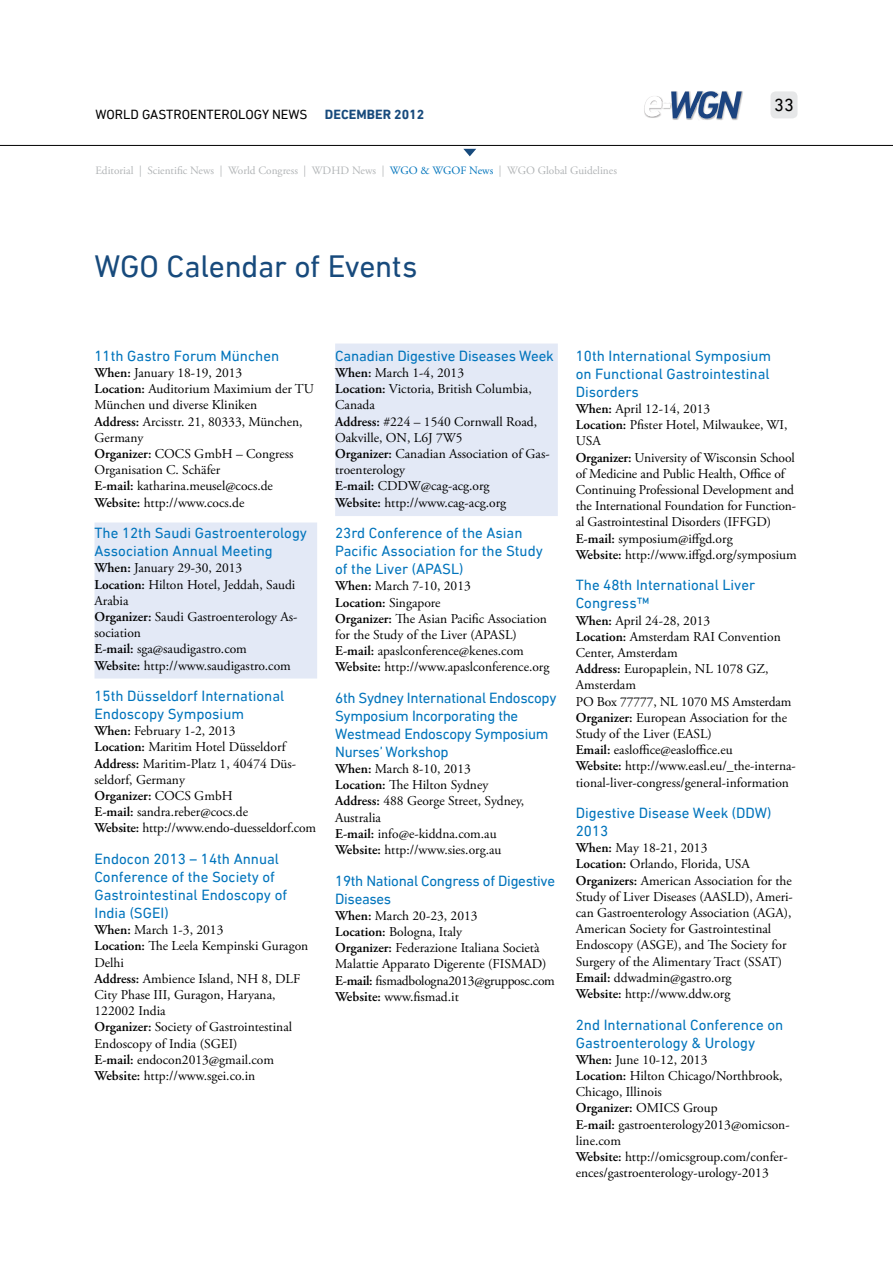
<style>
.page{position:relative;width:893px;height:1263px;background:#fff}
.page>*{position:absolute;margin:0;border:0;box-sizing:border-box;transform-origin:0 0}
.t1{font:31.5px "DIN Next LT Pro";letter-spacing:-.01em;color:#174a7c}
.t2{font:18px "DIN Next LT Pro";color:#000}
.t3{font:15px/18px "DIN Next LT Pro";color:#0074bc}
.t4{font:15px/18px "DIN Next LT Pro";letter-spacing:-.02em;color:#0074bc}
.t5{font:13.5px/16.2px "Adobe Garamond Pro";color:#000}
.t6{font:13.5px "DIN Next LT Pro";color:#000}
.t7{font:700 13.5px "DIN Next LT Pro";color:#174a7c}
.t8{font:11.25px "Adobe Garamond Pro";color:#b1b4b6}
.s1{color:#0074bc}
.s2{font-family:"Adobe Garamond";font-weight:600}
.s3{font-weight:600}
</style>
<div class="page">
<img style="left:672px;top:91px;width:71px;height:29px">
<svg style="left:645px;top:91px;width:97px;height:28px"></svg>
<div style="left:770px;top:91px;width:27px;height:27px;background:#e6e7e8;border-radius:5px"></div>
<hr style="left:0;top:145px;width:893px;height:1px;background:#000">
<svg style="left:463px;top:149px;width:13px;height:7px"></svg>
<div style="left:94px;top:522px;width:223px;height:156px;background:#e3e9f6"></div>
<div style="left:335px;top:344px;width:223px;height:172px;background:#e3e9f6"></div>
<p class="t6" style="left:95px;top:106px;width:214px">WORLD GASTROENTEROLOGY NEWS</p>
<p class="t7" style="left:325px;top:106px;width:101px">DECEMBER 2012</p>
<p class="t8" style="left:95px;top:164px;width:523px">Editorial | Scientific News | World Congress | WDHD News | <span class="s1">WGO &amp; WGOF News</span> | WGO Global Guidelines</p>
<h1 class="t1" style="left:94px;top:248px;width:324px">WGO Calendar of Events</h1>
<h2 class="t2" style="left:774px;top:95px;width:21px">33</h2>
<p class="t3" style="left:94px;top:346px;width:186px">11th Gastro Forum München</p>
<p class="t5" style="left:94px;top:365px;width:221px"><span class="s2">When:</span> January 18-19, 2013<br><span class="s3">Location:</span> Auditorium Maximium der TU<br>München und diverse Kliniken<br><span class="s3">Address:</span> Arcisstr. 21, 80333, München,<br>Germany<br><span class="s3">Organizer:</span> COCS GmbH – Congress<br>Organisation C. Schäfer<br><span class="s3">E-mail:</span> katharina.meusel@cocs.de<br><span class="s3">Website:</span> http://www.cocs.de</p>
<p class="t3" style="left:94px;top:524px;width:214px">The 12th Saudi Gastroenterology<br>Association Annual Meeting</p>
<p class="t5" style="left:94px;top:560px;width:204px"><span class="s2">When:</span> January 29-30, 2013<br><span class="s3">Location:</span> Hilton Hotel, Jeddah, Saudi<br>Arabia<br><span class="s2">Organizer:</span> Saudi Gastroenterology As&shy;sociation<br><span class="s3">E-mail:</span> sga@saudigastro.com<br><span class="s3">Website:</span> http://www.saudigastro.com</p>
<p class="t3" style="left:94px;top:687px;width:191px">15th Düsseldorf International<br>Endoscopy Symposium</p>
<p class="t5" style="left:94px;top:723px;width:223px"><span class="s2">When:</span> February 1-2, 2013<br><span class="s3">Location:</span> Maritim Hotel Düsseldorf<br><span class="s3">Address:</span> Maritim-Platz 1, 40474 Düs&shy;seldorf, Germany<br><span class="s3">Organizer:</span> COCS GmbH<br><span class="s3">E-mail:</span> sandra.reber@cocs.de<br><span class="s2">Website:</span> http://www.endo-duesseldorf.com</p>
<p class="t3" style="left:94px;top:850px;width:194px">Endocon 2013 – 14th Annual<br>Conference of the Society of<br>Gastrointestinal Endoscopy of<br>India (SGEI)</p>
<p class="t5" style="left:94px;top:922px;width:215px"><span class="s2">When:</span> March 1-3, 2013<br><span class="s2">Location:</span> The Leela Kempinski Guragon<br>Delhi<br><span class="s2">Address:</span> Ambience Island, NH 8, DLF<br>City Phase III, Guragon, Haryana,<br>122002 India<br><span class="s2">Organizer:</span> Society of Gastrointestinal<br>Endoscopy of India (SGEI)<br><span class="s2">E-mail:</span> endocon2013@gmail.com<br><span class="s2">Website:</span> http://www.sgei.co.in</p>
<p class="t3" style="left:335px;top:346px;width:220px">Canadian Digestive Diseases Week</p>
<p class="t5" style="left:335px;top:365px;width:216px"><span class="s2">When:</span> March 1-4, 2013<br><span class="s3">Location:</span> Victoria, British Columbia,<br>Canada<br><span class="s3">Address:</span> #224 – 1540 Cornwall Road,<br>Oakville, ON, L6J 7W5<br><span class="s3">Organizer:</span> Canadian Association of Gas&shy;troenterology<br><span class="s3">E-mail:</span> CDDW@cag-acg.org<br><span class="s3">Website:</span> http://www.cag-acg.org</p>
<p class="t3" style="left:335px;top:524px;width:209px">23rd Conference of the Asian<br>Pacific Association for the Study of the Liver (APASL)</p>
<p class="t5" style="left:335px;top:578px;width:216px"><span class="s2">When:</span> March 7-10, 2013<br><span class="s3">Location:</span> Singapore<br><span class="s3">Organizer:</span> The Asian Pacific Association for the Study of the Liver (APASL)<br><span class="s3">E-mail:</span> apaslconference@kenes.com <span class="s3">Website:</span> http://www.apaslconference.org</p>
<p class="t4" style="left:335px;top:688px;width:223px">6th Sydney International Endoscopy<br>Symposium Incorporating the<br>Westmead Endoscopy Symposium<br>Nurses’ Workshop</p>
<p class="t5" style="left:335px;top:761px;width:191px"><span class="s2">When:</span> March 8-10, 2013<br><span class="s3">Location:</span> The Hilton Sydney<br><span class="s3">Address:</span> 488 George Street, Sydney,<br>Australia<br><span class="s3">E-mail:</span> info@e-kiddna.com.au<br><span class="s3">Website:</span> http://www.sies.org.au</p>
<p class="t4" style="left:335px;top:871px;width:221px">19th National Congress of Digestive<br>Diseases</p>
<p class="t5" style="left:335px;top:908px;width:221px"><span class="s2">When:</span> March 20-23, 2013<br><span class="s3">Location:</span> Bologna, Italy<br><span class="s3">Organizer:</span> Federazione Italiana Società Malattie Apparato Digerente (FISMAD)<br><span class="s2">E-mail:</span> fismadbologna2013@grupposc.com <span class="s2">Website:</span> www.fismad.it</p>
<p class="t3" style="left:576px;top:346px;width:197px;text-align:justify">10th International Symposium on Functional Gastrointestinal Disorders</p>
<p class="t5" style="left:576px;top:401px;width:222px"><span class="s2">When:</span> April 12-14, 2013<br><span class="s3">Location:</span> Pfister Hotel, Milwaukee, WI, USA<br><span class="s2">Organizer:</span> University of Wisconsin School of Medicine and Public Health, Office of Continuing Professional Development and the International Foundation for Function&shy;al Gastrointestinal Disorders (IFFGD)<br><span class="s2">E-mail:</span> symposium@iffgd.org<br><span class="s3">Website:</span> http://www.iffgd.org/symposium</p>
<p class="t3" style="left:576px;top:576px;width:181px">The 48th International Liver<br>Congress™</p>
<p class="t5" style="left:576px;top:613px;width:222px"><span class="s2">When:</span> April 24-28, 2013<br><span class="s3">Location:</span> Amsterdam RAI Convention<br>Center, Amsterdam<br><span class="s3">Address:</span> Europaplein, NL 1078 GZ,<br>Amsterdam<br>PO Box 77777, NL 1070 MS Amsterdam<br><span class="s2">Organizer:</span> European Association for the<br>Study of the Liver (EASL)<br><span class="s3">Email:</span> easloffice@easloffice.eu<br><span class="s3">Website:</span> http://www.easl.eu/_the-interna&shy;tional-liver-congress/general-information</p>
<p class="t3" style="left:576px;top:804px;width:197px">Digestive Disease Week (DDW)<br>2013</p>
<p class="t5" style="left:576px;top:840px;width:219px"><span class="s2">When:</span> May 18-21, 2013<br><span class="s3">Location:</span> Orlando, Florida, USA <span class="s3">Organizers:</span> American Association for the Study of Liver Diseases (AASLD), Ameri&shy;can Gastroenterology Association (AGA), American Society for Gastrointestinal Endoscopy (ASGE), and The Society for Surgery of the Alimentary Tract (SSAT)<br><span class="s3">Email:</span> ddwadmin@gastro.org<br><span class="s3">Website:</span> http://www.ddw.org</p>
<p class="t3" style="left:576px;top:1015px;width:209px">2nd International Conference on<br>Gastroenterology &amp; Urology</p>
<p class="t5" style="left:576px;top:1052px;width:215px"><span class="s2">When:</span> June 10-12, 2013<br><span class="s3">Location:</span> Hilton Chicago/Northbrook,<br>Chicago, Illinois<br><span class="s3">Organizer:</span> OMICS Group<br><span class="s3">E-mail:</span> gastroenterology2013@omicson&shy;line.com<br><span class="s3">Website:</span> http://omicsgroup.com/confer&shy;ences/gastroenterology-urology-2013</p>
</div>
